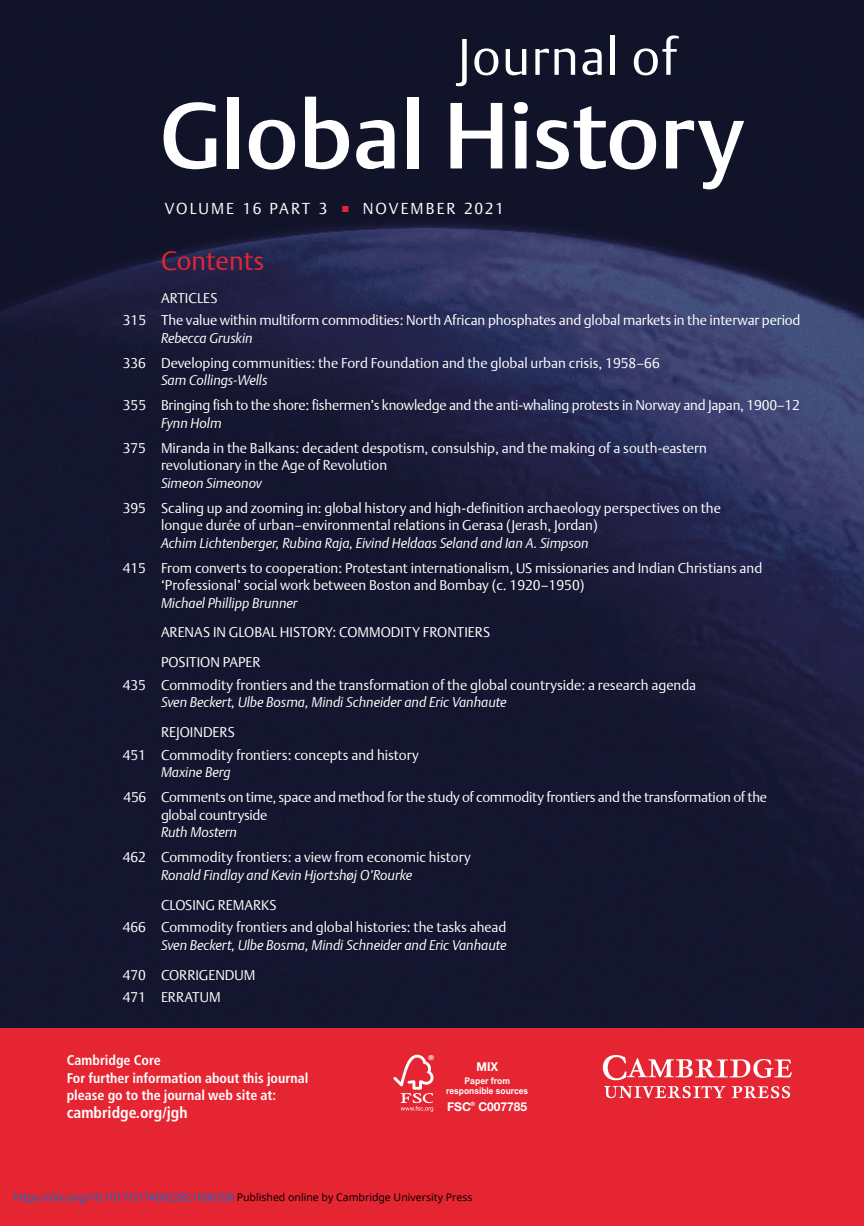
<style>
.page{position:relative;width:864px;height:1226px;background:#fff}
.page>*{position:absolute;margin:0;border:0;box-sizing:border-box;transform-origin:0 0}
.t1{font:500 92.75px "Argo 2008";color:#fff}
.t2{font:300 50.75px "Argo 2008";letter-spacing:.025em;color:#fff}
.t3{font:300 26.25px "Argo 2008";color:#e62532}
.t4{font:300 15.75px "Argo 2008";letter-spacing:.135em;color:#fff}
.t5{font:700 condensed 15.75px "Frutiger LT Std";color:#fff}
.t6{font:300 14px/22.4px "Argo 2008";color:#fff}
.t7{font:italic 300 14px "Argo 2008";color:#fff}
.t8{font:300 14px/17.5px "Argo 2008";letter-spacing:-.02em;color:#fff}
.t9{font:700 condensed 14px/17.5px "Frutiger LT Std";color:#fff}
.t10{font:700 12.25px "Helvetica Neue";color:#fff}
.t11{font:700 12.25px "Helvetica Neue";color:#fff;scale:.95 1}
.t12{font:10.5px "Noto Sans";color:#0172cf}
.t13{font:700 9.28px "Arial";color:#fff;scale:.91 1}
.t14{font:700 9.1px "Arial";color:#fff;scale:.95 1}
.t15{font:700 6.83px "Helvetica Neue";color:#fff}
.s1{font-style:inherit}
.s2{font-family:"Mathematical Pi Six";font-weight:400;font-size:8.75px;color:#e62532}
.s3{font-size:12.08px}
.s4{color:#000}
</style>
<div class="page">
<img style="left:0;top:0;width:863px;height:1027px">
<div style="left:0;top:1027px;width:863px;height:198px;background:#e62532"></div>
<img style="left:602px;top:1055px;width:189px;height:50px">
<svg style="left:393px;top:1054px;width:40px;height:57px"></svg>
<h2 class="t2" style="left:457px;top:23px;width:221px">Journal of</h2>
<h1 class="t1" style="left:160px;top:74px;width:585px">Global History</h1>
<p class="t4" style="left:165px;top:198px;width:164px">VOLUME <span class="s1">16</span> PART <span class="s1">3</span></p>
<p class="t4" style="left:342px;top:198px;width:163px"><span class="s2">j</span> NOVEMBER 2021</p>
<h3 class="t3" style="left:161px;top:243px;width:105px">Contents</h3>
<p class="t6" style="left:123px;top:286px;width:679px;text-indent:38px">ARTICLES<br>315 The value within multiform commodities: North African phosphates and global markets in the interwar period</p>
<p class="t7" style="left:161px;top:328px;width:93px">Rebecca Gruskin</p>
<p class="t6" style="left:123px;top:351px;width:538px">336 Developing communities: the Ford Foundation and the global urban crisis, 1958–66</p>
<p class="t7" style="left:161px;top:371px;width:108px">Sam Collings-Wells</p>
<p class="t6" style="left:123px;top:393px;width:678px">355 Bringing fish to the shore: fishermen’s knowledge and the anti-whaling protests in Norway and Japan, 1900–12</p>
<p class="t7" style="left:161px;top:413px;width:62px">Fynn Holm</p>
<p class="t6" style="left:161px;top:438px;width:547px;line-height:17.5px;text-indent:-38px">375 Miranda in the Balkans: decadent despotism, consulship, and the making of a south-eastern revolutionary in the Age of Revolution</p>
<p class="t7" style="left:161px;top:473px;width:102px">Simeon Simeonov</p>
<p class="t6" style="left:161px;top:498px;width:561px;line-height:17.5px;text-indent:-38px">395 Scaling up and zooming in: global history and high-definition archaeology perspectives on the longue durée of urban–environmental relations in Gerasa (Jerash, Jordan)</p>
<p class="t7" style="left:161px;top:533px;width:429px">Achim Lichtenberger, Rubina Raja, Eivind Heldaas Seland and Ian A. Simpson</p>
<p class="t6" style="left:161px;top:558px;width:602px;line-height:17.5px;text-indent:-38px">415 From converts to cooperation: Protestant internationalism, US missionaries and Indian Christians and ‘Professional’ social work between Boston and Bombay (c. 1920–1950)</p>
<p class="t7" style="left:161px;top:593px;width:138px">Michael Phillipp Brunner</p>
<p class="t6" style="left:161px;top:617px;width:330px;line-height:29.9px">ARENAS IN GLOBAL HISTORY: COMMODITY FRONTIERS<br>POSITION PAPER</p>
<p class="t6" style="left:123px;top:673px;width:574px">435 Commodity frontiers and the transformation of the global countryside: a research agenda</p>
<p class="t7" style="left:161px;top:693px;width:347px">Sven Beckert, Ulbe Bosma, Mindi Schneider and Eric Vanhaute</p>
<p class="t6" style="left:123px;top:720px;width:297px;text-indent:38px">REJOINDERS<br>451 Commodity frontiers: concepts and history</p>
<p class="t7" style="left:161px;top:763px;width:71px">Maxine Berg</p>
<p class="t8" style="left:161px;top:788px;width:607px;text-indent:-37px">456 Comments on time, space and method for the study of commodity frontiers and the transformation of the global countryside</p>
<p class="t7" style="left:161px;top:823px;width:78px">Ruth Mostern</p>
<p class="t6" style="left:123px;top:845px;width:349px">462 Commodity frontiers: a view from economic history</p>
<p class="t7" style="left:161px;top:865px;width:253px">Ronald Findlay and Kevin Hjortshøj O’Rourke</p>
<p class="t6" style="left:123px;top:893px;width:385px;text-indent:38px">CLOSING REMARKS<br>466 Commodity frontiers and global histories: the tasks ahead</p>
<p class="t7" style="left:161px;top:935px;width:347px">Sven Beckert, Ulbe Bosma, Mindi Schneider and Eric Vanhaute</p>
<p class="t6" style="left:123px;top:962px;width:134px">470 CORRIGENDUM<br>471 ERRATUM</p>
<p class="t9" style="left:67px;top:1051px;width:243px">Cambridge Core<br>For further information about this journal please go to the journal web site at:</p>
<p class="t5" style="left:67px;top:1102px;width:122px">cambridge.org/jgh</p>
<p class="t15" style="left:428px;top:1053px;width:7px">®</p>
<p class="t11" style="left:476px;top:1058px;width:24px">MIX</p>
<p class="t14" style="left:464px;top:1075px;width:49px">Paper from</p>
<p class="t13" style="left:446px;top:1084px;width:92px">responsible sources</p>
<p class="t10" style="left:447px;top:1098px;width:82px"><span class="s3">FSC</span><sup>®</sup> C007785</p>
<p class="t12" style="left:14px;top:1189px;width:460px">https://doi.org/10.1017/S1740022821000358 <span class="s4">Published online by Cambridge University Press</span></p>
</div>
